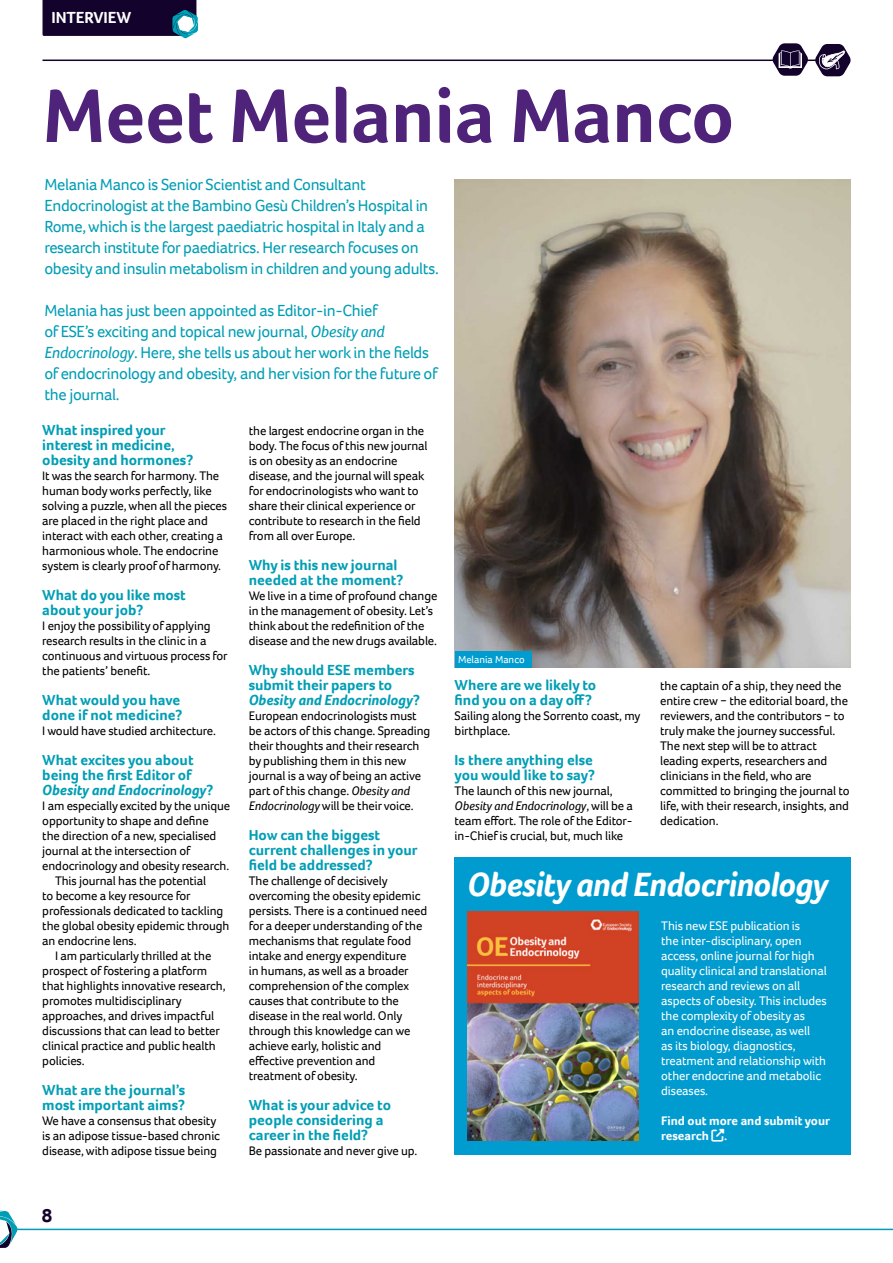
<style>
.page{position:relative;width:893px;height:1263px;background:#fff}
.page>*{position:absolute;margin:0;border:0;box-sizing:border-box;transform-origin:0 0}
.t1{font:700 78px "Foco";letter-spacing:-.005em;color:#4e2379}
.t2{font:italic 700 34.5px "Foco";letter-spacing:-.02em;color:#fff}
.t3{font:700 19.5px "Foco";color:#13022b}
.t4{font:16.5px/21px "Foco";letter-spacing:-.02em;color:#009eb5}
.t5{font:700 16.5px "Foco";letter-spacing:-.005em;color:#fff}
.t6{font:700 15px/15px "Foco";color:#009eb5}
.t7{font:12.75px/15px "Foco";letter-spacing:-.01em;color:#000}
.t8{font:12.75px/15px "Foco";letter-spacing:-.01em;color:#fff}
.t9{font:700 12.75px/15px "Foco";color:#fff}
.t10{font:10.5px "Foco";color:#fff}
.s1{font-style:italic}
</style>
<div class="page">
<svg style="left:0;top:1211px;width:18px;height:37px"></svg>
<hr style="left:17px;top:1229px;width:876px;height:1px;background:#009eb5">
<hr style="left:43px;top:60px;width:776px;height:1px;background:#13022b">
<img style="left:455px;top:180px;width:395px;height:488px">
<div style="left:455px;top:651px;width:76px;height:17px;background:#009cd0"></div>
<div style="left:454px;top:858px;width:396px;height:297px;background:#009cd0"></div>
<img style="left:467px;top:912px;width:172px;height:229px">
<svg style="left:772px;top:43px;width:36px;height:33px"></svg>
<svg style="left:815px;top:44px;width:36px;height:32px"></svg>
<svg style="left:43px;top:0;width:155px;height:38px;background:#282246"></svg>
<p class="t5" style="left:51px;top:7px;width:81px">INTERVIEW</p>
<h1 class="t1" style="left:43px;top:64px;width:693px">Meet Melania Manco</h1>
<p class="t4" style="left:44px;top:174px;width:396px">Melania Manco is Senior Scientist and Consultant Endocrinologist at the Bambino Gesù Children’s Hospital in Rome, which is the largest paediatric hospital in Italy and a research institute for paediatrics. Her research focuses on obesity and insulin metabolism in children and young adults.</p>
<p class="t4" style="left:44px;top:300px;width:395px">Melania has just been appointed as Editor-in-Chief<br>of ESE’s exciting and topical new journal, <span class="s1">Obesity and Endocrinology</span>. Here, she tells us about her work in the fields of endocrinology and obesity, and her vision for the future of the journal.</p>
<p class="t6" style="left:42px;top:422px;width:153px">What inspired your interest in medicine, obesity and hormones?</p>
<p class="t7" style="left:42px;top:468px;width:186px">It was the search for harmony. The human body works perfectly, like solving a puzzle, when all the pieces are placed in the right place and interact with each other, creating a harmonious whole. The endocrine system is clearly proof of harmony.</p>
<p class="t6" style="left:42px;top:587px;width:145px">What do you like most about your job?</p>
<p class="t7" style="left:42px;top:618px;width:187px">I enjoy the possibility of applying research results in the clinic in a continuous and virtuous process for the patients’ benefit.</p>
<p class="t6" style="left:42px;top:692px;width:142px">What would you have done if not medicine?</p>
<p class="t7" style="left:42px;top:723px;width:175px">I would have studied architecture.</p>
<p class="t6" style="left:42px;top:752px;width:173px">What excites you about being the first Editor of<br><span class="s1">Obesity and Endocrinology</span>?</p>
<p class="t7" style="left:42px;top:798px;width:189px">I am especially excited by the unique</p>
<p class="t7" style="left:42px;top:813px;width:168px">opportunity to shape and define</p>
<p class="t7" style="left:42px;top:828px;width:176px">the direction of a new, specialised</p>
<p class="t7" style="left:42px;top:843px;width:150px">journal at the intersection of</p>
<p class="t7" style="left:42px;top:858px;width:188px">endocrinology and obesity research.</p>
<p class="t7" style="left:55px;top:873px;width:153px">This journal has the potential</p>
<p class="t7" style="left:42px;top:888px;width:150px">to become a key resource for</p>
<p class="t7" style="left:42px;top:903px;width:183px">professionals dedicated to tackling</p>
<p class="t7" style="left:42px;top:918px;width:189px">the global obesity epidemic through</p>
<p class="t7" style="left:42px;top:933px;width:96px">an endocrine lens.</p>
<p class="t7" style="left:55px;top:948px;width:158px">I am particularly thrilled at the</p>
<p class="t7" style="left:42px;top:963px;width:166px">prospect of fostering a platform</p>
<p class="t7" style="left:42px;top:978px;width:185px">that highlights innovative research,</p>
<p class="t7" style="left:42px;top:993px;width:141px">promotes multidisciplinary</p>
<p class="t7" style="left:42px;top:1008px;width:174px">approaches, and drives impactful</p>
<p class="t7" style="left:42px;top:1023px;width:179px">discussions that can lead to better</p>
<p class="t7" style="left:42px;top:1037px;width:175px">clinical practice and public health</p>
<p class="t7" style="left:42px;top:1052px;width:44px">policies.</p>
<p class="t6" style="left:42px;top:1082px;width:145px">What are the journal’s most important aims?</p>
<p class="t7" style="left:42px;top:1113px;width:179px">We have a consensus that obesity is an adipose tissue-based chronic disease, with adipose tissue being</p>
<p class="t7" style="left:249px;top:423px;width:180px">the largest endocrine organ in the body. The focus of this new journal is on obesity as an endocrine disease, and the journal will speak for endocrinologists who want to share their clinical experience or contribute to research in the field from all over Europe.</p>
<p class="t6" style="left:249px;top:557px;width:156px">Why is this new journal needed at the moment?</p>
<p class="t7" style="left:249px;top:588px;width:190px">We live in a time of profound change in the management of obesity. Let’s think about the redefinition of the disease and the new drugs available.</p>
<p class="t6" style="left:249px;top:662px;width:173px">Why should ESE members submit their papers to<br><span class="s1">Obesity and Endocrinology</span>?</p>
<p class="t7" style="left:249px;top:708px;width:183px">European endocrinologists must be actors of this change. Spreading their thoughts and their research by publishing them in this new journal is a way of being an active part of this change. <span class="s1">Obesity and Endocrinology</span> will be their voice.</p>
<p class="t6" style="left:249px;top:827px;width:170px">How can the biggest current challenges in your field be addressed?</p>
<p class="t7" style="left:249px;top:873px;width:180px">The challenge of decisively overcoming the obesity epidemic persists. There is a continued need for a deeper understanding of the mechanisms that regulate food intake and energy expenditure<br>in humans, as well as a broader comprehension of the complex causes that contribute to the disease in the real world. Only through this knowledge can we achieve early, holistic and effective prevention and treatment of obesity.</p>
<p class="t6" style="left:249px;top:1097px;width:144px">What is your advice to people considering a career in the field?</p>
<p class="t7" style="left:249px;top:1143px;width:170px">Be passionate and never give up.</p>
<p class="t10" style="left:458px;top:652px;width:68px">Melania Manco</p>
<p class="t6" style="left:455px;top:677px;width:143px">Where are we likely to find you on a day off?</p>
<p class="t7" style="left:455px;top:708px;width:187px">Sailing along the Sorrento coast, my birthplace.</p>
<p class="t6" style="left:455px;top:752px;width:142px">Is there anything else you would like to say?</p>
<p class="t7" style="left:455px;top:783px;width:180px">The launch of this new journal, <span class="s1">Obesity and Endocrinology</span>, will be a team effort. The role of the Editor&shy;in-Chief is crucial, but, much like</p>
<p class="t7" style="left:660px;top:678px;width:191px">the captain of a ship, they need the entire crew − the editorial board, the reviewers, and the contributors − to truly make the journey successful.<br>The next step will be to attract leading experts, researchers and clinicians in the field, who are committed to bringing the journal to life, with their research, insights, and dedication.</p>
<h2 class="t2" style="left:467px;top:861px;width:363px">Obesity and Endocrinology</h2>
<p class="t8" style="left:661px;top:918px;width:167px">This new ESE publication is<br>the inter-disciplinary, open access, online journal for high quality clinical and translational research and reviews on all aspects of obesity. This includes the complexity of obesity as<br>an endocrine disease, as well<br>as its biology, diagnostics, treatment and relationship with other endocrine and metabolic diseases.</p>
<p class="t9" style="left:661px;top:1113px;width:170px">Find out more and submit your research .</p>
<h3 class="t3" style="left:42px;top:1203px;width:12px">8</h3>
</div>
